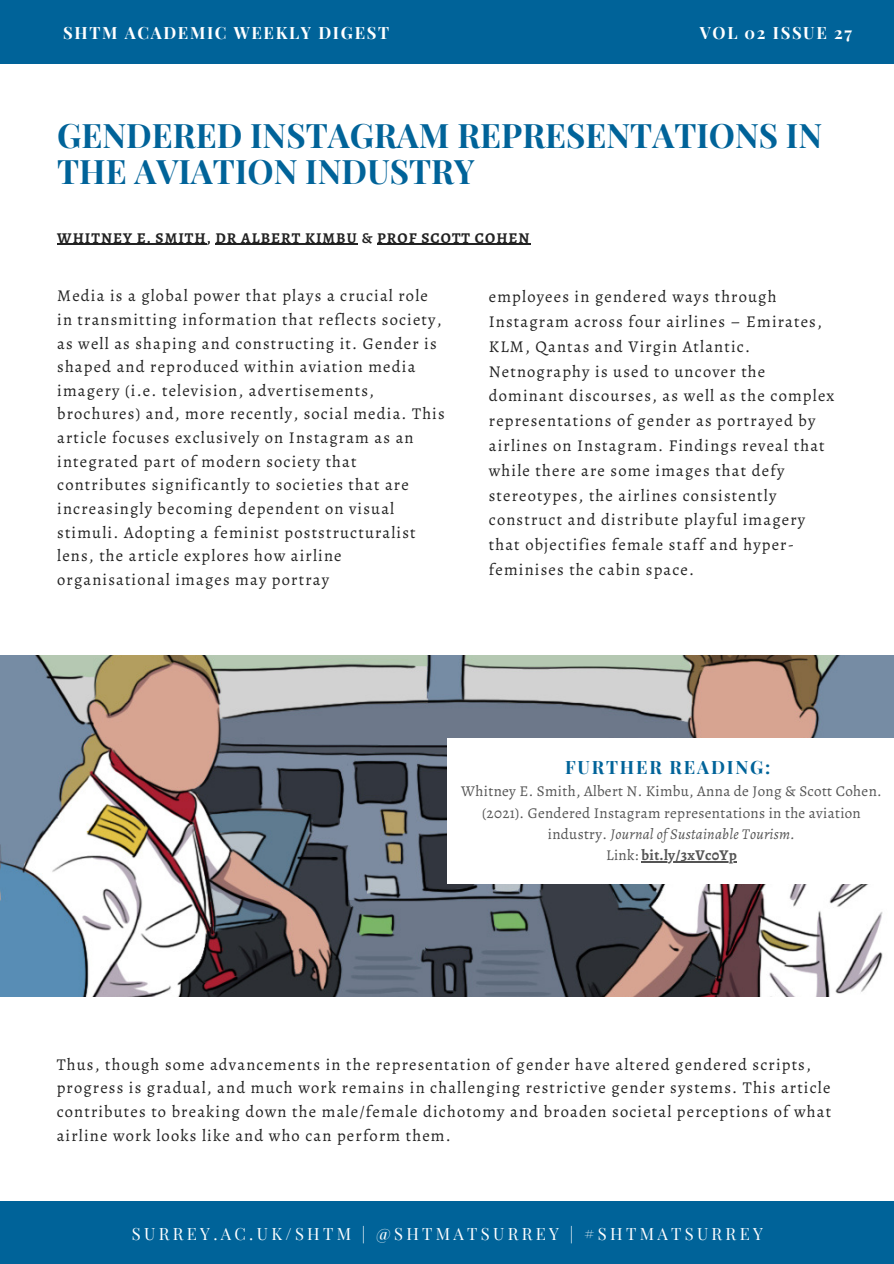
<style>
.page{position:relative;width:894px;height:1264px;background:#fff}
.page>*{position:absolute;margin:0;border:0;box-sizing:border-box;transform-origin:0 0}
.t1{font:700 33px/36px "Playfair Display SC";color:#006399}
.t2{font:700 18px "Playfair Display SC";letter-spacing:.1em;color:#006399}
.t3{font:16.5px/23.7px "Alegreya";letter-spacing:.07em;color:#222}
.t4{font:16.5px "Playfair Display SC";letter-spacing:.2em;color:#fff}
.t5{font:700 16.5px "Playfair Display SC";letter-spacing:.1em;color:#fff}
.t6{font:15px/21.5px "Alegreya";letter-spacing:.02em;color:#545454;text-align:center}
.t7{font:700 15px "Alegreya";letter-spacing:.07em;color:#222}
.t8{font:700 15px "Alegreya";letter-spacing:.02em;color:#545454}
.s1{font-style:italic}
.s2{font-weight:400}
</style>
<div class="page">
<img style="left:0;top:655px;width:893px;height:341px">
<div style="left:0;top:0;width:893px;height:63px;background:#006399"></div>
<div style="left:0;top:1201px;width:893px;height:62px;background:#006399"></div>
<div style="left:447px;top:737px;width:446px;height:146px;background:#fff"></div>
<hr style="left:57px;top:244px;width:150px;height:1px;background:#222">
<hr style="left:215px;top:244px;width:142px;height:1px;background:#222">
<hr style="left:377px;top:244px;width:153px;height:1px;background:#222">
<hr style="left:641px;top:861px;width:96px;height:1px;background:#545454">
<p class="t5" style="left:63px;top:22px;width:327px">SHTM ACADEMIC WEEKLY DIGEST</p>
<p class="t5" style="left:699px;top:22px;width:153px">VOL 02 ISSUE 27</p>
<p class="t1" style="left:57px;top:116px;width:766px">GENDERED INSTAGRAM REPRESENTATIONS IN<br>THE AVIATION INDUSTRY</p>
<p class="t7" style="left:57px;top:227px;width:473px">WHITNEY E. SMITH, DR ALBERT KIMBU &amp; PROF SCOTT COHEN</p>
<p class="t3" style="left:57px;top:284px;width:389px">Media is a global power that plays a crucial role in transmitting information that reflects society, as well as shaping and constructing it. Gender is shaped and reproduced within aviation media imagery (i.e. television, advertisements, brochures) and, more recently, social media. This article focuses exclusively on Instagram as an integrated part of modern society that contributes significantly to societies that are increasingly becoming dependent on visual stimuli. Adopting a feminist poststructuralist lens, the article explores how airline organisational images may portray</p>
<p class="t3" style="left:488px;top:284px;width:347px;line-height:24.8px">employees in gendered ways through Instagram across four airlines – Emirates, KLM, Qantas and Virgin Atlantic.<br>Netnography is used to uncover the dominant discourses, as well as the complex representations of gender as portrayed by airlines on Instagram. Findings reveal that while there are some images that defy stereotypes, the airlines consistently construct and distribute playful imagery that objectifies female staff and hyper&shy;feminises the cabin space.</p>
<p class="t2" style="left:565px;top:754px;width:207px">FURTHER READING:</p>
<p class="t6" style="left:461px;top:780px;width:422px">Whitney E. Smith, Albert N. Kimbu, Anna de Jong &amp; Scott Cohen. (2021). Gendered Instagram representations in the aviation industry. <span class="s1">Journal of Sustainable Tourism.</span></p>
<p class="t8" style="left:606px;top:845px;width:132px"><span class="s2">Link:</span> bit.ly/3xVc0Yp</p>
<p class="t3" style="left:57px;top:1052px;width:775px">Thus, though some advancements in the representation of gender have altered gendered scripts, progress is gradual, and much work remains in challenging restrictive gender systems. This article contributes to breaking down the male/female dichotomy and broaden societal perceptions of what airline work looks like and who can perform them.</p>
<p class="t4" style="left:132px;top:1221px;width:632px">SURREY.AC.UK/SHTM | @SHTMATSURREY | #SHTMATSURREY</p>
</div>
